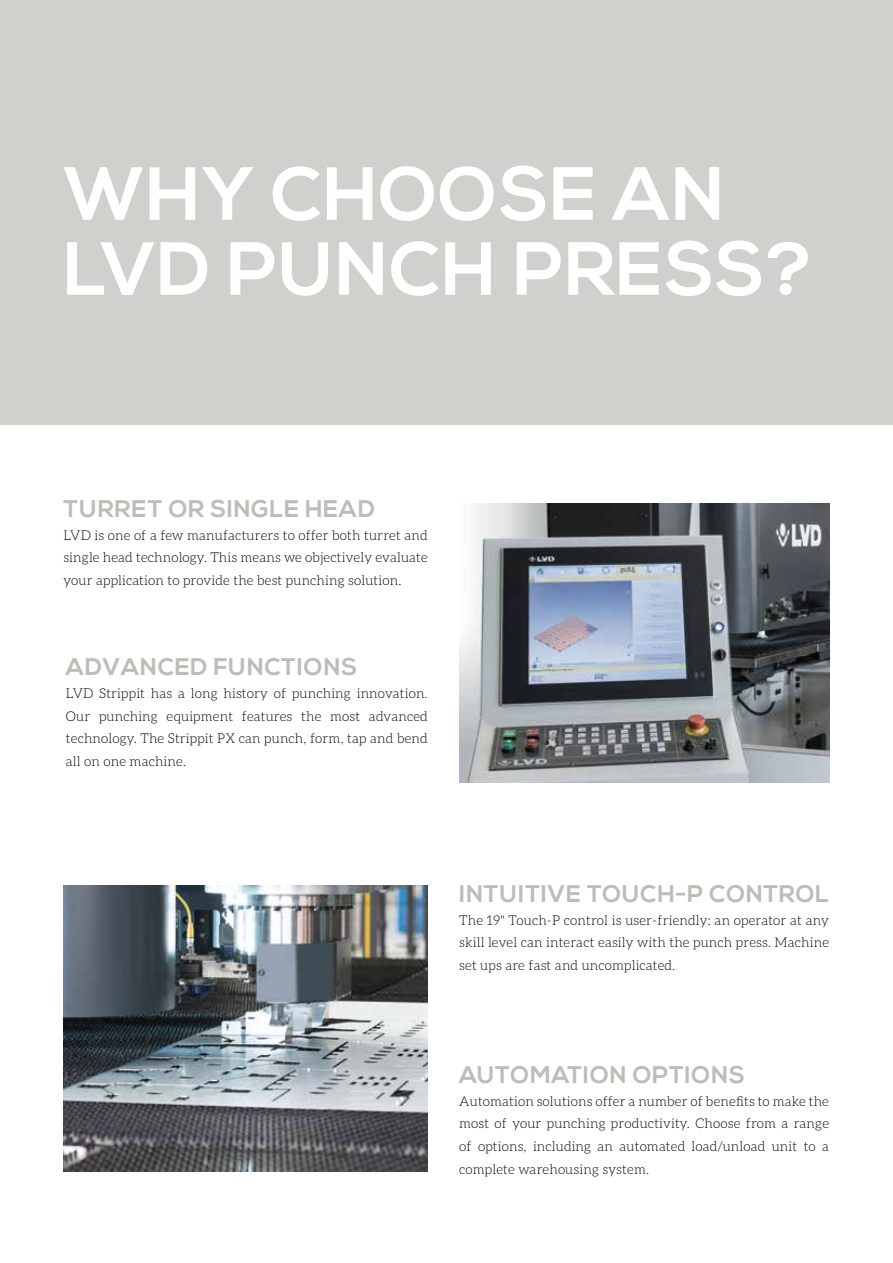
<style>
.page{position:relative;width:893px;height:1263px;background:#fff}
.page>*{position:absolute;margin:0;border:0;box-sizing:border-box;transform-origin:0 0}
.t1{font:700 75px/75px "Nexa";letter-spacing:.01em;color:#fff}
.t2{font:700 24px "Nexa";letter-spacing:.025em;color:#babeb6}
.t3{font:300 13.5px/22.6px "Aleo";letter-spacing:.01em;color:#000;text-align:justify}
</style>
<div class="page">
<div style="left:0;top:0;width:893px;height:425px;background:#ced1cc"></div>
<img style="left:459px;top:503px;width:370px;height:280px">
<img style="left:63px;top:886px;width:365px;height:285px">
<h1 class="t1" style="left:63px;top:159px;width:750px">WHY CHOOSE AN<br>LVD PUNCH PRESS?</h1>
<h2 class="t2" style="left:63px;top:495px;width:313px">TURRET OR SINGLE HEAD</h2>
<p class="t3" style="left:63px;top:523px;width:366px">LVD is one of a few manufacturers to offer both turret and single head technology. This means we objectively evaluate your application to provide the best punching solution.</p>
<h2 class="t2" style="left:66px;top:653px;width:293px">ADVANCED FUNCTIONS</h2>
<p class="t3" style="left:66px;top:682px;width:363px">LVD Strippit has a long history of punching innovation.<br>Our punching equipment features the most advanced technology. The Strippit PX can punch, form, tap and bend all on one machine.</p>
<h2 class="t2" style="left:459px;top:880px;width:371px">INTUITIVE TOUCH-P CONTROL</h2>
<p class="t3" style="left:459px;top:908px;width:371px">The 19" Touch-P control is user-friendly: an operator at any skill level can interact easily with the punch press. Machine set ups are fast and uncomplicated.</p>
<h2 class="t2" style="left:459px;top:1061px;width:287px">AUTOMATION OPTIONS</h2>
<p class="t3" style="left:459px;top:1090px;width:371px">Automation solutions offer a number of benefits to make the most of your punching productivity. Choose from a range of options, including an automated load/unload unit to a complete warehousing system.</p>
</div>
